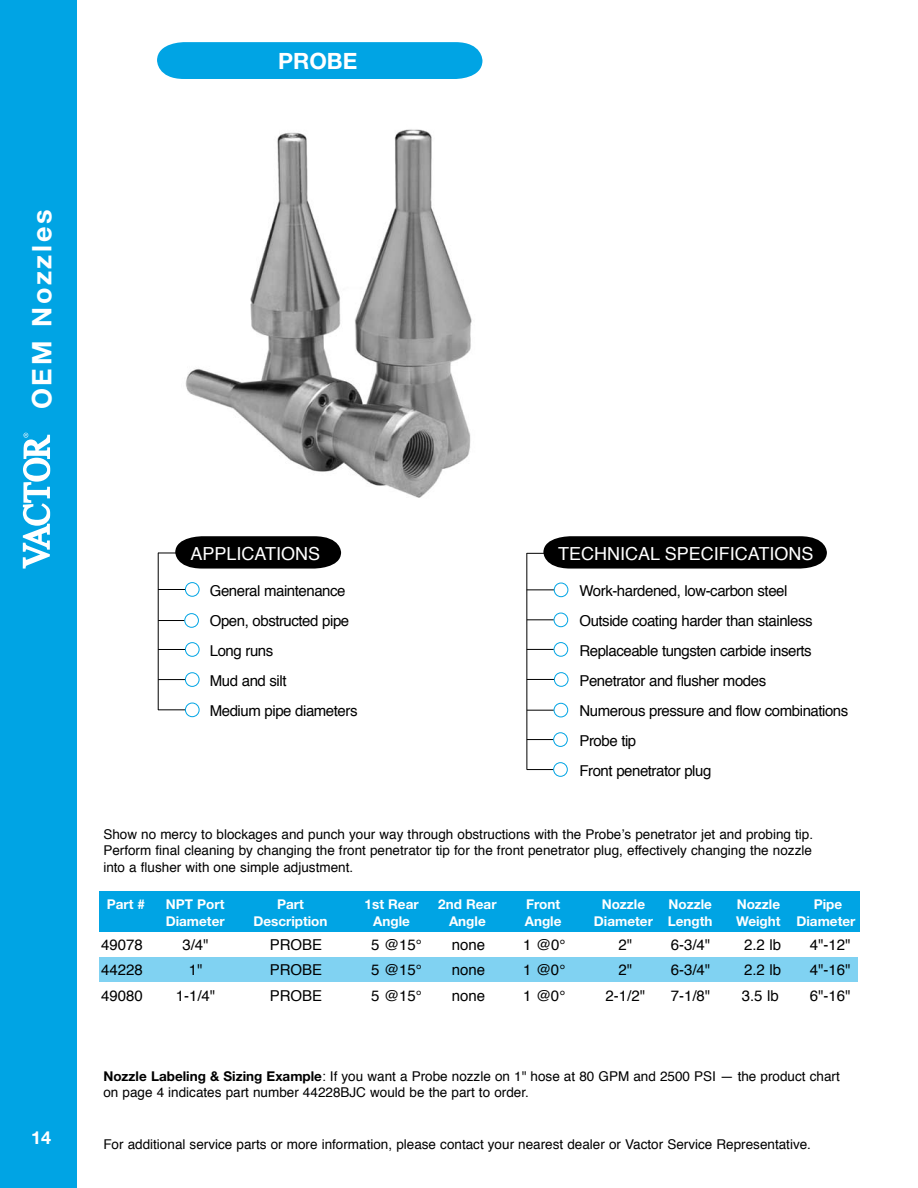
<style>
.page{position:relative;width:918px;height:1188px;background:#fff}
.page>*{position:absolute;margin:0;border:0;box-sizing:border-box;transform-origin:0 0}
.t1{font:700 27px "Helvetica Neue";letter-spacing:.1em;color:#fff}
.t2{font:700 22.5px "Helvetica Neue";color:#fff}
.t3{font:18px "Helvetica";color:#fff}
.t4{font:700 18px "Helvetica Neue";color:#fff}
.t5{font:15px/30px "Helvetica";letter-spacing:-.03em;color:#000}
.t6{font:13.5px/16.2px "Helvetica";color:#000;text-align:justify}
.t7{font:700 13.5px "Helvetica Neue";color:#fff}
.s1{font-family:"Helvetica Neue";font-weight:700}
</style>
<div class="page">
<div style="left:0;top:0;width:77px;height:1188px;background:#00a4e4"></div>
<img style="left:185px;top:129px;width:287px;height:369px">
<div style="left:157px;top:42px;width:325px;height:37px;background:#00a4e4"></div>
<svg style="left:527px;top:536px;width:300px;height:33px;background:#1b1b1b"></svg>
<hr style="left:527px;top:553px;width:1px;height:217px;background:#000">
<svg style="left:527px;top:590px;width:27px;height:1px"></svg>
<svg style="left:527px;top:620px;width:27px;height:1px"></svg>
<div style="left:554px;top:613px;width:14px;height:14px;border:1px solid #00a4e4;border-radius:50%"></div>
<div style="left:554px;top:583px;width:14px;height:14px;border:1px solid #00a4e4;border-radius:50%"></div>
<svg style="left:527px;top:649px;width:27px;height:1px"></svg>
<div style="left:554px;top:642px;width:14px;height:14px;border:1px solid #00a4e4;border-radius:50%"></div>
<svg style="left:528px;top:679px;width:26px;height:1px"></svg>
<div style="left:554px;top:672px;width:14px;height:15px;border:1px solid #00a4e4;border-radius:50%"></div>
<svg style="left:527px;top:710px;width:27px;height:1px"></svg>
<div style="left:554px;top:703px;width:14px;height:14px;border:1px solid #00a4e4;border-radius:50%"></div>
<svg style="left:528px;top:739px;width:25px;height:1px"></svg>
<div style="left:553px;top:733px;width:15px;height:14px;border:1px solid #00a4e4;border-radius:50%"></div>
<svg style="left:528px;top:769px;width:25px;height:1px"></svg>
<div style="left:553px;top:762px;width:15px;height:15px;border:1px solid #00a4e4;border-radius:50%"></div>
<svg style="left:158px;top:536px;width:183px;height:33px;background:#2a2a2a"></svg>
<hr style="left:158px;top:553px;width:1px;height:157px;background:#000">
<svg style="left:159px;top:589px;width:26px;height:1px"></svg>
<div style="left:185px;top:582px;width:14px;height:14px;border:1px solid #00a4e4;border-radius:50%"></div>
<svg style="left:159px;top:649px;width:26px;height:1px"></svg>
<div style="left:185px;top:642px;width:14px;height:15px;border:1px solid #00a4e4;border-radius:50%"></div>
<svg style="left:158px;top:679px;width:27px;height:1px"></svg>
<div style="left:185px;top:673px;width:14px;height:14px;border:1px solid #00a4e4;border-radius:50%"></div>
<svg style="left:158px;top:710px;width:27px;height:1px"></svg>
<div style="left:185px;top:703px;width:14px;height:14px;border:1px solid #00a4e4;border-radius:50%"></div>
<svg style="left:158px;top:620px;width:27px;height:1px"></svg>
<div style="left:185px;top:613px;width:14px;height:14px;border:1px solid #00a4e4;border-radius:50%"></div>
<div style="left:100px;top:891px;width:760px;height:40px;background:#00a4e4"></div>
<div style="left:100px;top:957px;width:758px;height:25px;background:#80d2f2"></div>
<svg style="left:23px;top:433px;width:28px;height:136px"></svg>
<h2 class="t2" style="left:278px;top:48px;width:32px">Probe</h2>
<h1 class="t1" style="left:25px;top:409px;width:201px;rotate:-90deg">OEM Nozzles</h1>
<h3 class="t4" style="left:31px;top:1126px;width:22px">14</h3>
<h3 class="t3" style="left:190px;top:538px;width:131px">APPLICATIONS</h3>
<h3 class="t3" style="left:558px;top:538px;width:257px">TECHNICAL SPECIFICATIONS</h3>
<p class="t5" style="left:210px;top:575px;width:149px">General maintenance<br>Open, obstructed pipe<br>Long runs<br>Mud and silt<br>Medium pipe diameters</p>
<p class="t5" style="left:579px;top:575px;width:270px">Work-hardened, low-carbon steel<br>Outside coating harder than stainless<br>Replaceable tungsten carbide inserts<br>Penetrator and flusher modes<br>Numerous pressure and flow combinations<br>Probe tip<br>Front penetrator plug</p>
<p class="t6" style="left:103px;top:826px;width:711px">Show no mercy to blockages and punch your way through obstructions with the Probe’s penetrator jet and probing tip.<br>Perform final cleaning by changing the front penetrator tip for the front penetrator plug, effectively changing the nozzle into a flusher with one simple adjustment.</p>
<p class="t7" style="left:107px;top:896px;width:40px">Part #</p>
<p class="t7" style="left:166px;top:896px;width:60px">NPT Port</p>
<p class="t7" style="left:277px;top:896px;width:28px">Part</p>
<p class="t7" style="left:365px;top:896px;width:56px">1st Rear</p>
<p class="t7" style="left:438px;top:896px;width:60px">2nd Rear</p>
<p class="t7" style="left:526px;top:896px;width:36px">Front</p>
<p class="t7" style="left:602px;top:896px;width:45px">Nozzle</p>
<p class="t7" style="left:668px;top:896px;width:45px">Nozzle</p>
<p class="t7" style="left:737px;top:896px;width:45px">Nozzle</p>
<p class="t7" style="left:814px;top:896px;width:30px">Pipe</p>
<p class="t7" style="left:166px;top:913px;width:60px">Diameter</p>
<p class="t7" style="left:253px;top:913px;width:76px">Description</p>
<p class="t7" style="left:373px;top:913px;width:38px">Angle</p>
<p class="t7" style="left:449px;top:913px;width:38px">Angle</p>
<p class="t7" style="left:525px;top:913px;width:38px">Angle</p>
<p class="t7" style="left:594px;top:913px;width:120px">Diameter Length</p>
<p class="t7" style="left:736px;top:913px;width:121px">Weight Diameter</p>
<p class="t5" style="left:101px;top:929px;width:43px">49078</p>
<p class="t5" style="left:182px;top:929px;width:28px">3/4"</p>
<p class="t5" style="left:270px;top:929px;width:54px">PROBE</p>
<p class="t5" style="left:371px;top:929px;width:52px">5 @15°</p>
<p class="t5" style="left:452px;top:929px;width:35px">none</p>
<p class="t5" style="left:523px;top:929px;width:44px">1 @0°</p>
<p class="t5" style="left:618px;top:929px;width:15px">2"</p>
<p class="t5" style="left:671px;top:929px;width:41px">6-3/4"</p>
<p class="t5" style="left:744px;top:929px;width:39px">2.2 lb</p>
<p class="t5" style="left:810px;top:929px;width:42px">4"-12"</p>
<p class="t5" style="left:101px;top:955px;width:43px">44228</p>
<p class="t5" style="left:189px;top:955px;width:15px">1"</p>
<p class="t5" style="left:270px;top:955px;width:54px">PROBE</p>
<p class="t5" style="left:371px;top:955px;width:52px">5 @15°</p>
<p class="t5" style="left:452px;top:955px;width:35px">none</p>
<p class="t5" style="left:523px;top:955px;width:44px">1 @0°</p>
<p class="t5" style="left:618px;top:955px;width:15px">2"</p>
<p class="t5" style="left:671px;top:955px;width:41px">6-3/4"</p>
<p class="t5" style="left:744px;top:955px;width:39px">2.2 lb</p>
<p class="t5" style="left:810px;top:955px;width:42px">4"-16"</p>
<p class="t5" style="left:101px;top:980px;width:43px">49080</p>
<p class="t5" style="left:176px;top:980px;width:41px">1-1/4"</p>
<p class="t5" style="left:270px;top:980px;width:54px">PROBE</p>
<p class="t5" style="left:371px;top:980px;width:52px">5 @15°</p>
<p class="t5" style="left:452px;top:980px;width:35px">none</p>
<p class="t5" style="left:523px;top:980px;width:44px">1 @0°</p>
<p class="t5" style="left:606px;top:980px;width:41px">2-1/2"</p>
<p class="t5" style="left:671px;top:980px;width:41px">7-1/8"</p>
<p class="t5" style="left:742px;top:980px;width:39px">3.5 lb</p>
<p class="t5" style="left:810px;top:980px;width:42px">6"-16"</p>
<p class="t6" style="left:103px;top:1068px;width:738px"><span class="s1">Nozzle Labeling &amp; Sizing Example</span>: If you want a Probe nozzle on 1" hose at 80 GPM and 2500 PSI — the product chart on page 4 indicates part number 44228BJC would be the part to order.</p>
<p class="t6" style="left:103px;top:1136px;width:709px">For additional service parts or more information, please contact your nearest dealer or Vactor Service Representative.</p>
</div>
